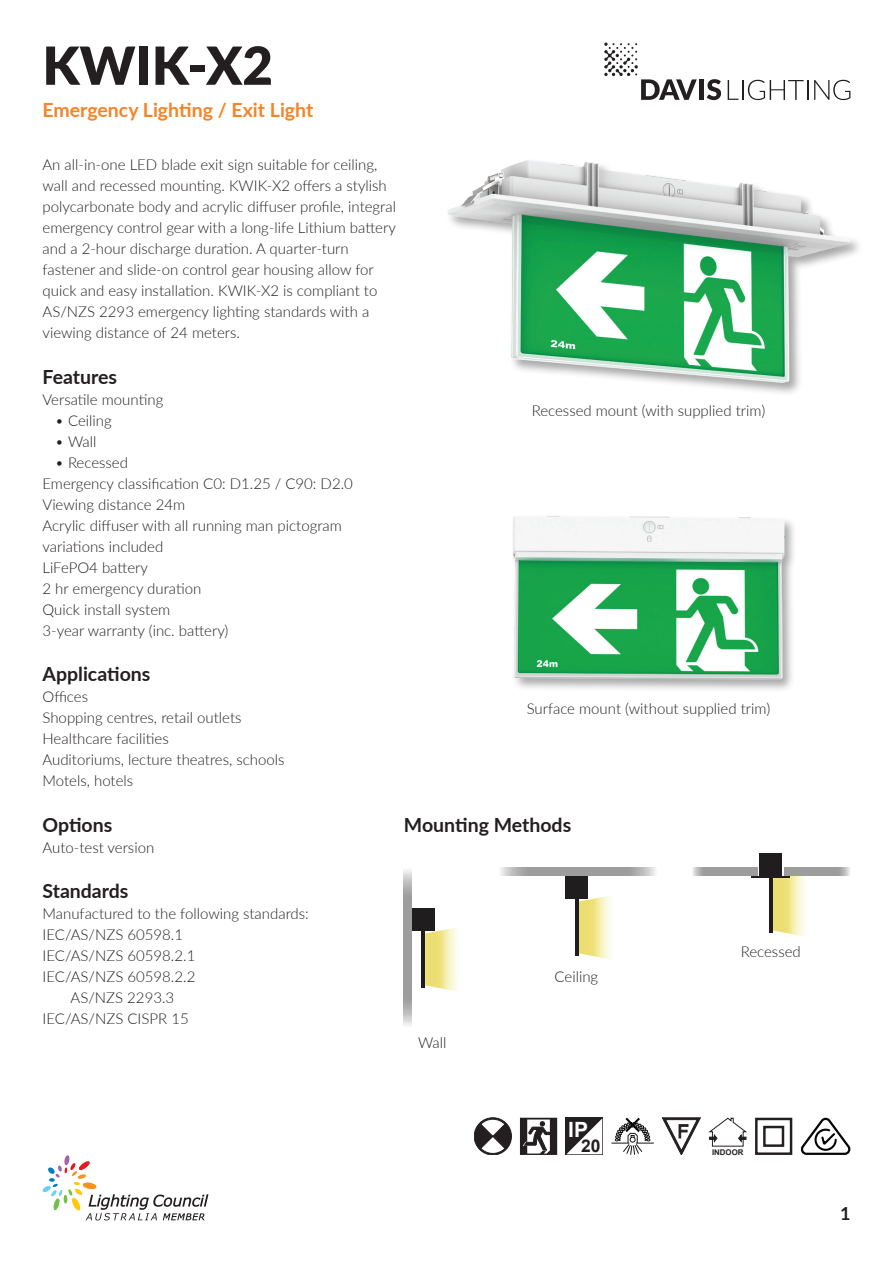
<style>
.page{position:relative;width:893px;height:1263px;background:#fff}
.page>*{position:absolute;margin:0;border:0;box-sizing:border-box;transform-origin:0 0}
.t1{font:900 52.5px "Lato";color:#231f20}
.t2{font:700 21px "Arial";color:#fff}
.t3{font:700 19.5px "Lato";color:#231f20}
.t4{font:700 19.5px "Lato";color:#f58427}
.t5{font:700 18px "Lato";color:#231f20}
.t6{font:700 17.55px "Arial";color:#231f20}
.t7{font:300 15px/21px "Lato";color:#231f20}
.t8{font:700 7.8px "Arial";color:#231f20}
</style>
<div class="page">
<svg style="left:404px;top:870px;width:8px;height:156px"></svg>
<svg style="left:425px;top:928px;width:33px;height:63px;background:#f3eba7"></svg>
<div style="left:412px;top:908px;width:23px;height:23px;background:#201d1e"></div>
<hr style="left:421px;top:931px;width:4px;height:57px;background:#201d1e">
<svg style="left:500px;top:868px;width:156px;height:8px"></svg>
<svg style="left:579px;top:896px;width:32px;height:63px;background:#f3eaa6"></svg>
<div style="left:565px;top:876px;width:23px;height:23px;background:#201d1e"></div>
<hr style="left:575px;top:899px;width:4px;height:57px;background:#201d1e">
<svg style="left:692px;top:868px;width:65px;height:8px"></svg>
<svg style="left:773px;top:876px;width:32px;height:60px;background:#f3eaa3"></svg>
<svg style="left:784px;top:868px;width:66px;height:8px"></svg>
<div style="left:759px;top:853px;width:23px;height:23px;background:#201d1e"></div>
<hr style="left:769px;top:876px;width:4px;height:57px;background:#201d1e">
<hr style="left:751px;top:876px;width:39px;height:2px;background:#201d1e">
<div style="left:699px;top:79px;width:5px;height:21px;background:#231f20"></div>
<svg style="left:707px;top:79px;width:14px;height:21px"></svg>
<svg style="left:728px;top:80px;width:80px;height:20px"></svg>
<svg style="left:814px;top:80px;width:36px;height:20px"></svg>
<svg style="left:604px;top:43px;width:93px;height:57px"></svg>
<svg style="left:43px;top:1155px;width:165px;height:65px"></svg>
<svg style="left:709px;top:1118px;width:38px;height:29px"></svg>
<div style="left:566px;top:1118px;width:37px;height:37px;background:#666364"></div>
<svg style="left:566px;top:1118px;width:36px;height:36px"></svg>
<svg style="left:611px;top:1118px;width:43px;height:37px"></svg>
<svg style="left:801px;top:1118px;width:49px;height:37px"></svg>
<div style="left:755px;top:1118px;width:37px;height:37px;border:2px solid #231f20"></div>
<div style="left:763px;top:1126px;width:21px;height:21px;border:2px solid #231f20"></div>
<svg style="left:662px;top:1118px;width:38px;height:37px"></svg>
<svg style="left:474px;top:1118px;width:37px;height:37px"></svg>
<svg style="left:520px;top:1118px;width:37px;height:37px"></svg>
<div style="left:446px;top:158px;width:418px;height:239px;background:#231f20;opacity:.4"></div>
<img style="left:446px;top:158px;width:404px;height:225px">
<div style="left:511px;top:514px;width:286px;height:179px;background:#231f20;opacity:.4"></div>
<img style="left:512px;top:516px;width:273px;height:165px">
<h1 class="t1" style="left:43px;top:26px;width:232px">KWIK-X2</h1>
<h3 class="t4" style="left:43px;top:95px;width:272px">Emergency Lighting / Exit Light</h3>
<p class="t7" style="left:43px;top:154px;width:355px">An all-in-one LED blade exit sign suitable for ceiling, wall and recessed mounting. KWIK-X2 offers a stylish polycarbonate body and acrylic diffuser profile, integral emergency control gear with a long-life Lithium battery and a 2-hour discharge duration. A quarter-turn fastener and slide-on control gear housing allow for quick and easy installation. KWIK-X2 is compliant to AS/NZS 2293 emergency lighting standards with a viewing distance of 24 meters.</p>
<h3 class="t3" style="left:43px;top:362px;width:76px">Features</h3>
<p class="t7" style="left:43px;top:388px;width:122px">Versatile mounting</p>
<p class="t7" style="left:55px;top:409px;width:58px">• Ceiling</p>
<p class="t7" style="left:55px;top:430px;width:43px">• Wall</p>
<p class="t7" style="left:43px;top:451px;width:312px;text-indent:13px">• Recessed<br>Emergency classification C0: D1.25 / C90: D2.0<br>Viewing distance 24m<br>Acrylic diffuser with all running man pictogram variations included<br>LiFePO4 battery<br>2 hr emergency duration<br>Quick install system<br>3-year warranty (inc. battery)</p>
<h3 class="t3" style="left:43px;top:660px;width:109px">Applications</h3>
<p class="t7" style="left:43px;top:686px;width:244px">Offices<br>Shopping centres, retail outlets<br>Healthcare facilities<br>Auditoriums, lecture theatres, schools<br>Motels, hotels</p>
<h3 class="t3" style="left:43px;top:810px;width:71px">Options</h3>
<p class="t7" style="left:43px;top:836px;width:113px">Auto-test version</p>
<h3 class="t3" style="left:43px;top:876px;width:88px">Standards</h3>
<p class="t7" style="left:43px;top:902px;width:268px">Manufactured to the following standards:</p>
<p class="t7" style="left:43px;top:923px;width:142px">IEC/AS/NZS 60598.1</p>
<p class="t7" style="left:43px;top:944px;width:154px">IEC/AS/NZS 60598.2.1</p>
<p class="t7" style="left:43px;top:965px;width:154px">IEC/AS/NZS 60598.2.2</p>
<p class="t7" style="left:71px;top:986px;width:105px">AS/NZS 2293.3</p>
<p class="t7" style="left:43px;top:1007px;width:148px">IEC/AS/NZS CISPR 15</p>
<p class="t7" style="left:532px;top:400px;width:235px">Recessed mount (with supplied trim)</p>
<p class="t7" style="left:527px;top:698px;width:245px">Surface mount (without supplied trim)</p>
<h3 class="t3" style="left:404px;top:810px;width:169px">Mounting Methods</h3>
<p class="t7" style="left:418px;top:1032px;width:30px">Wall</p>
<p class="t7" style="left:554px;top:965px;width:45px">Ceiling</p>
<p class="t7" style="left:741px;top:940px;width:62px">Recessed</p>
<h2 class="t2" style="left:568px;top:1115px;width:21px">IP</h2>
<p class="t6" style="left:581px;top:1134px;width:21px">20</p>
<p class="t8" style="left:712px;top:1147px;width:33px">INDOOR</p>
<p class="t5" style="left:840px;top:1201px;width:12px">1</p>
</div>
